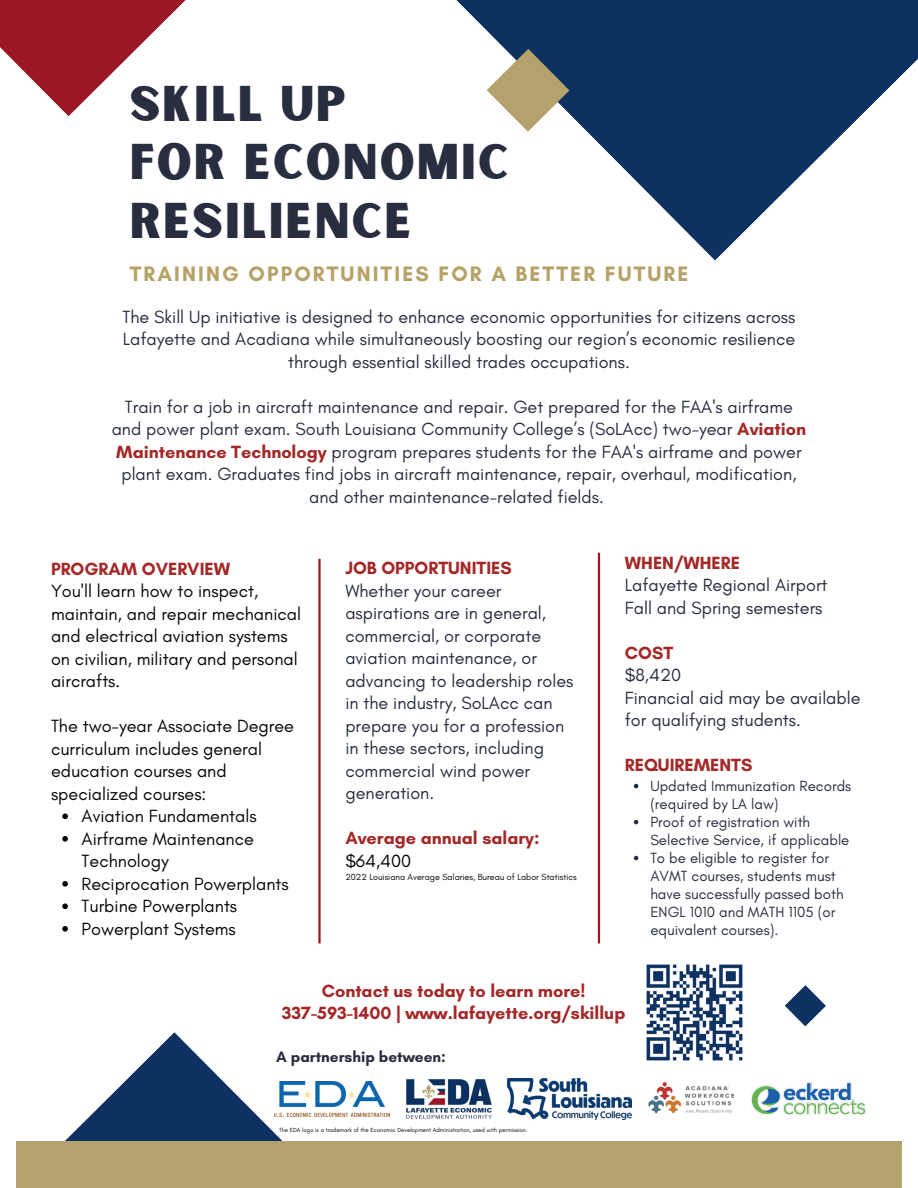
<style>
.page{position:relative;width:918px;height:1188px;background:#fff}
.page>*{position:absolute;margin:0;border:0;box-sizing:border-box;transform-origin:0 0}
.t1{font:48px/58.5px "Sunborn Sans One";letter-spacing:.04em;color:#282e3f}
.t2{font:700 21.3px "Glacial Indifference";letter-spacing:.1em;color:#b6a166}
.t3{font:18px/22.5px "Glacial Indifference";color:#282e3f}
.t4{font:18px/22.5px "Glacial Indifference";color:#080704}
.t5{font:700 18px/22.5px "Glacial Indifference";color:#a42828;text-align:center}
.t6{font:700 15.45px "Glacial Indifference";color:#282e3f}
.t7{font:15px/18px "Glacial Indifference";color:#282e3f}
.t8{font:9px "Glacial Indifference";color:#080704}
.t9{font:6px "Glacial Indifference";color:#080704}
.s1{font-weight:700;color:#a42828}
</style>
<div class="page">
<svg style="left:785px;top:985px;width:41px;height:42px"></svg>
<svg style="left:0;top:0;width:186px;height:116px"></svg>
<svg style="left:65px;top:1032px;width:254px;height:109px"></svg>
<svg style="left:456px;top:0;width:462px;height:261px;fill:#0d3160"></svg>
<svg style="left:486px;top:49px;width:84px;height:83px"></svg>
<div style="left:16px;top:1141px;width:886px;height:47px;background:#b4a26d"></div>
<img style="left:406px;top:1079px;width:86px;height:40px">
<img style="left:508px;top:1079px;width:123px;height:40px">
<img style="left:648px;top:1082px;width:87px;height:32px">
<img style="left:751px;top:1082px;width:114px;height:33px">
<img style="left:275px;top:1081px;width:115px;height:35px">
<hr style="left:318px;top:559px;width:3px;height:385px;background:#9b1726">
<hr style="left:598px;top:553px;width:2px;height:390px;background:#9b1726">
<img style="left:646px;top:964px;width:97px;height:97px">
<svg style="left:62px;top:813px;width:6px;height:6px"></svg>
<svg style="left:62px;top:836px;width:6px;height:6px"></svg>
<svg style="left:62px;top:881px;width:6px;height:6px"></svg>
<svg style="left:62px;top:903px;width:6px;height:6px"></svg>
<svg style="left:62px;top:926px;width:6px;height:6px"></svg>
<svg style="left:634px;top:784px;width:4px;height:4px"></svg>
<svg style="left:634px;top:820px;width:4px;height:4px"></svg>
<svg style="left:634px;top:856px;width:4px;height:4px"></svg>
<h1 class="t1" style="left:130px;top:71px;width:381px">SKILL UP<br>FOR ECONOMIC<br>RESILIENCE</h1>
<p class="t2" style="left:130px;top:260px;width:560px">TRAINING OPPORTUNITIES FOR A BETTER FUTURE</p>
<p class="t3" style="left:123px;top:306px;width:674px;text-align:center">The Skill Up initiative is designed to enhance economic opportunities for citizens across<br>Lafayette and Acadiana while simultaneously boosting our region’s economic resilience through essential skilled trades occupations.</p>
<p class="t3" style="left:112px;top:396px;width:696px;text-align:center">Train for a job in aircraft maintenance and repair. Get prepared for the FAA's airframe and power plant exam. South Louisiana Community College’s (SoLAcc) two-year <span class="s1">Aviation Maintenance Technology</span> program prepares students for the FAA's airframe and power plant exam. Graduates find jobs in aircraft maintenance, repair, overhaul, modification, and other maintenance-related fields.</p>
<p class="t5" style="left:51px;top:557px;width:181px">PROGRAM OVERVIEW</p>
<p class="t4" style="left:51px;top:581px;width:252px">You'll learn how to inspect, maintain, and repair mechanical and electrical aviation systems on civilian, military and personal aircrafts.</p>
<p class="t4" style="left:51px;top:716px;width:245px">The two-year Associate Degree</p>
<p class="t4" style="left:51px;top:738px;width:213px">curriculum includes general</p>
<p class="t4" style="left:51px;top:761px;width:177px">education courses and</p>
<p class="t4" style="left:51px;top:783px;width:157px">specialized courses:</p>
<p class="t4" style="left:82px;top:806px;width:177px">Aviation Fundamentals</p>
<p class="t4" style="left:82px;top:828px;width:174px">Airframe Maintenance</p>
<p class="t4" style="left:82px;top:851px;width:89px">Technology</p>
<p class="t4" style="left:82px;top:873px;width:209px">Reciprocation Powerplants</p>
<p class="t4" style="left:82px;top:896px;width:157px">Turbine Powerplants</p>
<p class="t4" style="left:82px;top:918px;width:156px">Powerplant Systems</p>
<p class="t5" style="left:345px;top:557px;width:168px">JOB OPPORTUNITIES</p>
<p class="t3" style="left:345px;top:580px;width:230px">Whether your career aspirations are in general, commercial, or corporate aviation maintenance, or advancing to leadership roles in the industry, SoLAcc can prepare you for a profession in these sectors, including commercial wind power generation.</p>
<p class="t5" style="left:345px;top:827px;width:196px">Average annual salary:</p>
<p class="t4" style="left:345px;top:850px;width:67px">$64,400</p>
<p class="t8" style="left:345px;top:872px;width:233px">2022 Louisiana Average Salaries, Bureau of Labor Statistics</p>
<p class="t5" style="left:625px;top:551px;width:117px">WHEN/WHERE</p>
<p class="t3" style="left:625px;top:574px;width:204px">Lafayette Regional Airport<br>Fall and Spring semesters</p>
<p class="t5" style="left:625px;top:641px;width:50px">COST</p>
<p class="t3" style="left:625px;top:664px;width:237px">$8,420<br>Financial aid may be available for qualifying students.</p>
<p class="t5" style="left:625px;top:754px;width:129px">REQUIREMENTS</p>
<p class="t7" style="left:650px;top:777px;width:202px">Updated Immunization Records (required by LA law)<br>Proof of registration with<br>Selective Service, if applicable<br>To be eligible to register for<br>AVMT courses, students must have successfully passed both<br>ENGL 1010 and MATH 1105 (or equivalent courses).</p>
<p class="t5" style="left:282px;top:979px;width:345px">Contact us today to learn more!<br>337-593-1400 | www.lafayette.org/skillup</p>
<p class="t6" style="left:276px;top:1047px;width:171px">A partnership between:</p>
<p class="t9" style="left:279px;top:1127px;width:250px">The EDA logo is a trademark of the Economic Development Administration, used with permission.</p>
</div>
